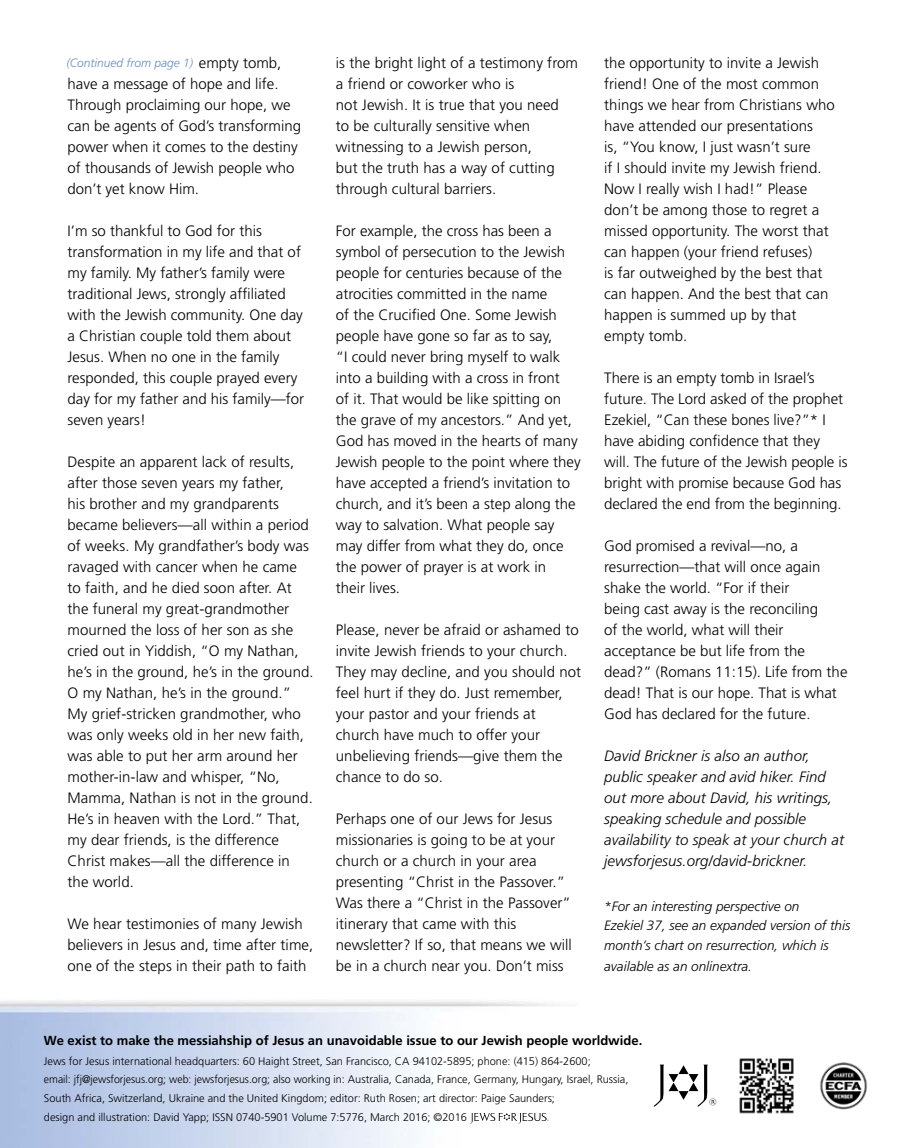
<style>
.page{position:relative;width:905px;height:1148px;background:#fff}
.page>*{position:absolute;margin:0;border:0;box-sizing:border-box;transform-origin:0 0}
.t1{font:300 15px/21px "Frutiger";letter-spacing:.005em;color:#000}
.t2{font:italic 300 15px/21px "Frutiger";letter-spacing:.005em;color:#000}
.t3{font:italic 300 13.5px/19.5px "Frutiger";color:#000}
.t4{font:700 13.05px "Frutiger";color:#000}
.t5{font:italic 300 12px "Frutiger";color:#648dc8}
.t6{font:300 10.95px/18.8px "Frutiger";color:#000}
</style>
<div class="page">
<svg style="left:470px;top:1112px;width:78px;height:12px"></svg>
<svg style="left:653px;top:1064px;width:63px;height:42px"></svg>
<img style="left:739px;top:1058px;width:55px;height:56px">
<img style="left:819px;top:1061px;width:48px;height:48px;border-radius:24px">
<p class="t1" style="left:68px;top:52px;width:235px;text-indent:131px">empty tomb, have a message of hope and life.<br>Through proclaiming our hope, we can be agents of God’s transforming power when it comes to the destiny of thousands of Jewish people who don’t yet know Him.</p>
<p class="t1" style="left:68px;top:220px;width:238px">I’m so thankful to God for this transformation in my life and that of my family. My father’s family were traditional Jews, strongly affiliated with the Jewish community. One day a Christian couple told them about<br>Jesus. When no one in the family responded, this couple prayed every day for my father and his family—for seven years!</p>
<p class="t1" style="left:68px;top:451px;width:248px">Despite an apparent lack of results, after those seven years my father,<br>his brother and my grandparents became believers—all within a period of weeks. My grandfather’s body was ravaged with cancer when he came to faith, and he died soon after. At the funeral my great-grandmother mourned the loss of her son as she cried out in Yiddish, “O my Nathan, he’s in the ground, he’s in the ground.<br>O my Nathan, he’s in the ground.” My grief-stricken grandmother, who was only weeks old in her new faith, was able to put her arm around her mother-in-law and whisper, “No, Mamma, Nathan is not in the ground.<br>He’s in heaven with the Lord.” That, my dear friends, is the difference Christ makes—all the difference in the world.</p>
<p class="t1" style="left:68px;top:913px;width:247px">We hear testimonies of many Jewish believers in Jesus and, time after time, one of the steps in their path to faith</p>
<p class="t5" style="left:67px;top:56px;width:128px">(Continued from page 1)</p>
<p class="t1" style="left:336px;top:52px;width:244px">is the bright light of a testimony from a friend or coworker who is<br>not Jewish. It is true that you need<br>to be culturally sensitive when witnessing to a Jewish person,<br>but the truth has a way of cutting through cultural barriers.</p>
<p class="t1" style="left:336px;top:220px;width:246px">For example, the cross has been a symbol of persecution to the Jewish people for centuries because of the atrocities committed in the name<br>of the Crucified One. Some Jewish people have gone so far as to say,<br>“I could never bring myself to walk into a building with a cross in front<br>of it. That would be like spitting on the grave of my ancestors.” And yet, God has moved in the hearts of many Jewish people to the point where they have accepted a friend’s invitation to church, and it’s been a step along the way to salvation. What people say may differ from what they do, once the power of prayer is at work in<br>their lives.</p>
<p class="t1" style="left:336px;top:619px;width:247px">Please, never be afraid or ashamed to invite Jewish friends to your church.<br>They may decline, and you should not feel hurt if they do. Just remember, your pastor and your friends at church have much to offer your unbelieving friends—give them the chance to do so.</p>
<p class="t1" style="left:336px;top:808px;width:237px">Perhaps one of our Jews for Jesus missionaries is going to be at your church or a church in your area presenting “Christ in the Passover.” Was there a “Christ in the Passover” itinerary that came with this newsletter? If so, that means we will be in a church near you. Don’t miss</p>
<p class="t1" style="left:604px;top:52px;width:232px">the opportunity to invite a Jewish friend! One of the most common things we hear from Christians who have attended our presentations<br>is, “You know, I just wasn’t sure<br>if I should invite my Jewish friend.<br>Now I really wish I had!” Please don’t be among those to regret a missed opportunity. The worst that can happen (your friend refuses)<br>is far outweighed by the best that can happen. And the best that can happen is summed up by that empty tomb.</p>
<p class="t1" style="left:604px;top:367px;width:245px">There is an empty tomb in Israel’s future. The Lord asked of the prophet Ezekiel, “Can these bones live?”* I have abiding confidence that they will. The future of the Jewish people is bright with promise because God has declared the end from the beginning.</p>
<p class="t1" style="left:604px;top:535px;width:245px">God promised a revival—no, a resurrection—that will once again shake the world. “For if their<br>being cast away is the reconciling<br>of the world, what will their acceptance be but life from the dead?” (Romans 11:15). Life from the dead! That is our hope. That is what<br>God has declared for the future.</p>
<p class="t2" style="left:604px;top:745px;width:241px">David Brickner is also an author, public speaker and avid hiker. Find out more about David, his writings, speaking schedule and possible availability to speak at your church at jewsforjesus.org/david-brickner.</p>
<p class="t3" style="left:604px;top:896px;width:248px">*For an interesting perspective on<br>Ezekiel 37, see an expanded version of this month’s chart on resurrection, which is</p>
<p class="t3" style="left:604px;top:956px;width:149px">available as an onlinextra.</p>
<p class="t4" style="left:44px;top:1032px;width:600px">We exist to make the messiahship of Jesus an unavoidable issue to our Jewish people worldwide.</p>
<p class="t6" style="left:44px;top:1051px;width:586px">Jews for Jesus international headquarters: 60 Haight Street, San Francisco, CA 94102-5895; phone: (415) 864-2600;<br>email: jfj@jewsforjesus.org; web: jewsforjesus.org; also working in: Australia, Canada, France, Germany, Hungary, Israel, Russia, South Africa, Switzerland, Ukraine and the United Kingdom; editor: Ruth Rosen; art director: Paige Saunders;<br>design and illustration: David Yapp; ISSN 0740-5901 Volume 7:5776, March 2016; ©2016</p>
</div>
